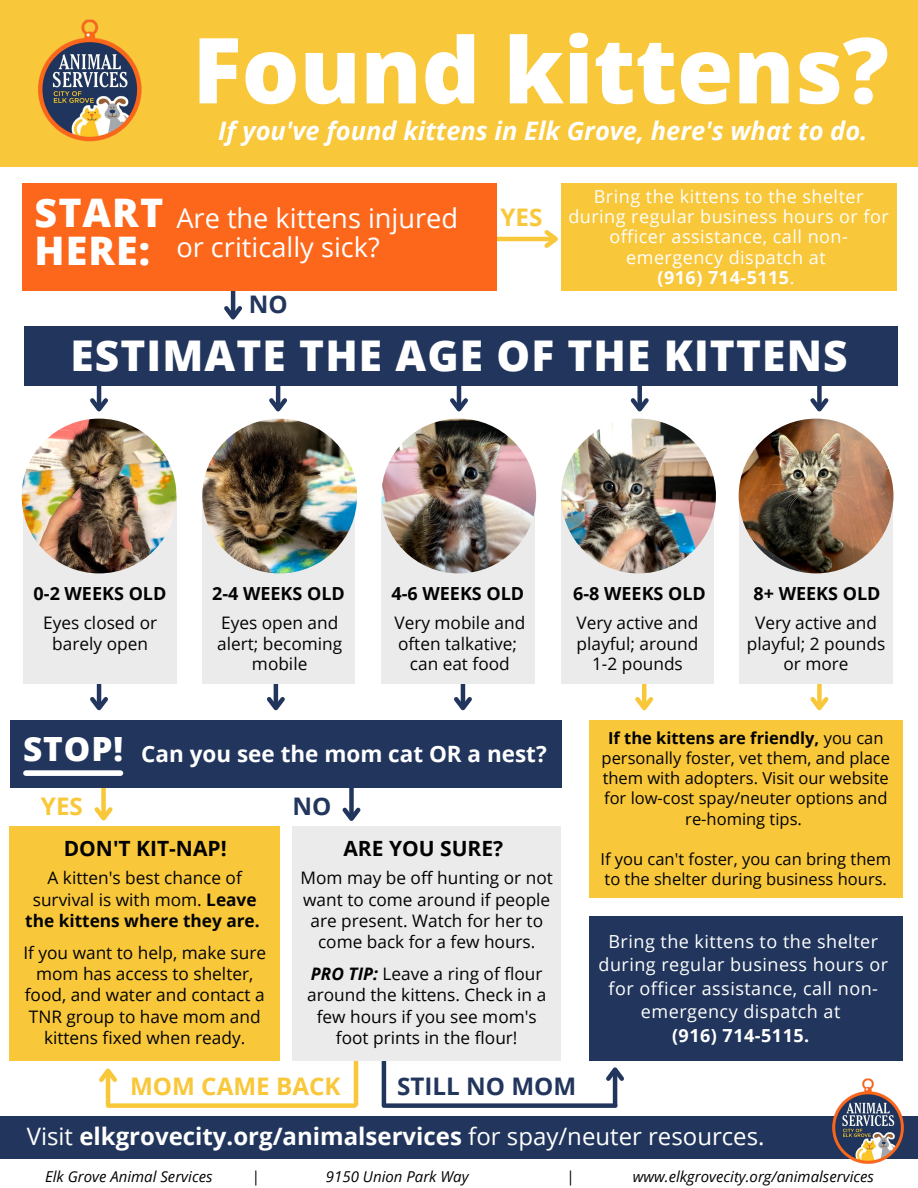
<style>
.page{position:relative;width:918px;height:1188px;background:#fff}
.page>*{position:absolute;margin:0;border:0;box-sizing:border-box;transform-origin:0 0}
.t1{font:800 91.2px "Open Sans";color:#fff}
.t2{font:800 42.3px "Open Sans";letter-spacing:.03em;color:#fff}
.t3{font:800 39.3px/38.2px "Open Sans";letter-spacing:.03em;color:#fff}
.t4{font:27.15px/29.2px "Open Sans";color:#fff}
.t5{font:italic 700 25.5px "Open Sans";color:#fff}
.t6{font:700 24.15px "Open Sans";color:#f8c73a}
.t7{font:700 24.15px "Open Sans";color:#22365d}
.t8{font:700 24px "Open Sans";color:#fff}
.t9{font:700 22.5px "Open Sans";color:#fff}
.t10{font:700 21px "Open Sans";color:#020203}
.t11{font:18px/20.2px "Open Sans";letter-spacing:.025em;color:#fff;text-align:center}
.t12{font:700 18px "Open Sans";color:#020203}
.t13{font:700 18px "Open Sans";letter-spacing:.03em;color:#fff}
.t14{font:17.25px/21.1px "Open Sans";color:#020203;text-align:center}
.t15{font:16.5px/20.2px "Open Sans";color:#020203;text-align:center}
.t16{font:italic 15px "Open Sans";color:#020203}
.s1{font-weight:700}
.s2{font-weight:800;font-size:33.3px}
.s3{font-weight:700;font-style:italic}
.s4{font-weight:400}
</style>
<div class="page">
<div style="left:0;top:0;width:918px;height:167px;background:#f8c73a"></div>
<div style="left:561px;top:183px;width:335px;height:107px;background:#f8c73a"></div>
<hr style="left:445px;top:237px;width:110px;height:4px;background:#f8c73a">
<svg style="left:540px;top:230px;width:18px;height:18px"></svg>
<hr style="left:231px;top:263px;width:4px;height:53px;background:#22365d">
<svg style="left:224px;top:302px;width:18px;height:18px"></svg>
<div style="left:22px;top:183px;width:474px;height:107px;background:#fc671b"></div>
<hr style="left:97px;top:361px;width:4px;height:47px;background:#22365d">
<svg style="left:90px;top:394px;width:18px;height:18px"></svg>
<hr style="left:276px;top:361px;width:4px;height:47px;background:#22365d">
<svg style="left:269px;top:394px;width:18px;height:18px"></svg>
<hr style="left:457px;top:361px;width:4px;height:47px;background:#22365d">
<svg style="left:450px;top:394px;width:18px;height:18px"></svg>
<div style="left:637px;top:361px;width:5px;height:47px;background:#22365d"></div>
<svg style="left:630px;top:394px;width:19px;height:18px"></svg>
<div style="left:817px;top:361px;width:5px;height:47px;background:#22365d"></div>
<svg style="left:810px;top:394px;width:19px;height:18px"></svg>
<div style="left:24px;top:326px;width:874px;height:59px;background:#22365d"></div>
<hr style="left:97px;top:660px;width:4px;height:47px;background:#22365d">
<svg style="left:90px;top:693px;width:18px;height:18px"></svg>
<div style="left:24px;top:496px;width:152px;height:188px;background:#eaebea"></div>
<img style="left:22px;top:419px;width:154px;height:154px;border-radius:50%">
<hr style="left:274px;top:660px;width:4px;height:47px;background:#22365d">
<svg style="left:267px;top:693px;width:18px;height:18px"></svg>
<div style="left:202px;top:496px;width:153px;height:188px;background:#eaebea"></div>
<img style="left:202px;top:419px;width:155px;height:154px;border-radius:50%">
<hr style="left:461px;top:660px;width:4px;height:47px;background:#22365d">
<svg style="left:454px;top:693px;width:18px;height:18px"></svg>
<div style="left:382px;top:496px;width:152px;height:188px;background:#eaebea"></div>
<img style="left:381px;top:419px;width:155px;height:154px;border-radius:50%">
<hr style="left:642px;top:660px;width:4px;height:47px;background:#f8c73a">
<svg style="left:635px;top:693px;width:19px;height:18px"></svg>
<div style="left:561px;top:496px;width:153px;height:188px;background:#eaebea"></div>
<img style="left:561px;top:419px;width:155px;height:154px;border-radius:50%">
<div style="left:817px;top:660px;width:5px;height:47px;background:#f8c73a"></div>
<svg style="left:810px;top:693px;width:19px;height:18px"></svg>
<div style="left:740px;top:496px;width:152px;height:188px;background:#eaebea"></div>
<img style="left:739px;top:419px;width:154px;height:154px;border-radius:50%">
<div style="left:101px;top:770px;width:5px;height:47px;background:#f8c73a"></div>
<svg style="left:94px;top:803px;width:19px;height:18px"></svg>
<div style="left:349px;top:770px;width:5px;height:48px;background:#22365d"></div>
<svg style="left:342px;top:804px;width:19px;height:17px"></svg>
<div style="left:10px;top:720px;width:551px;height:67px;background:#22365d"></div>
<div style="left:26px;top:770px;width:94px;height:6px;background:#fff"></div>
<div style="left:10px;top:826px;width:270px;height:234px;background:#f8c73a"></div>
<hr style="left:354px;top:998px;width:4px;height:106px;background:#f8c73a">
<hr style="left:382px;top:999px;width:4px;height:107px;background:#22365d">
<div style="left:292px;top:826px;width:268px;height:234px;background:#eaebea"></div>
<div style="left:589px;top:917px;width:314px;height:143px;background:#22365d"></div>
<div style="left:589px;top:720px;width:314px;height:178px;background:#f8c73a"></div>
<hr style="left:106px;top:1072px;width:4px;height:32px;background:#f8c73a">
<svg style="left:99px;top:1068px;width:18px;height:18px"></svg>
<div style="left:108px;top:1103px;width:246px;height:5px;background:#f8c73a"></div>
<hr style="left:613px;top:1071px;width:4px;height:33px;background:#22365d">
<svg style="left:606px;top:1067px;width:18px;height:18px"></svg>
<div style="left:386px;top:1103px;width:229px;height:5px;background:#22365d"></div>
<div style="left:0;top:1116px;width:918px;height:43px;background:#22365d"></div>
<img style="left:38px;top:19px;width:104px;height:123px">
<img style="left:832px;top:1078px;width:72px;height:86px">
<h1 class="t1" style="left:192px;top:6px;width:698px">Found kittens?</h1>
<h3 class="t5" style="left:218px;top:112px;width:651px">If you've found kittens in Elk Grove, here's what to do.</h3>
<h3 class="t3" style="left:35px;top:192px;width:130px">START<br>HERE:</h3>
<h3 class="t4" style="left:176px;top:203px;width:283px">Are the kittens injured or critically sick?</h3>
<h3 class="t7" style="left:249px;top:288px;width:40px">NO</h3>
<h3 class="t6" style="left:500px;top:200px;width:43px">YES</h3>
<p class="t11" style="left:568px;top:186px;width:322px">Bring the kittens to the shelter during regular business hours or for officer assistance, call non&shy;emergency dispatch at<br><span class="s1">(916) 714-5115</span>.</p>
<h2 class="t2" style="left:70px;top:326px;width:779px">ESTIMATE THE AGE OF THE KITTENS</h2>
<p class="t12" style="left:34px;top:581px;width:134px">0-2 WEEKS OLD</p>
<p class="t12" style="left:212px;top:581px;width:134px">2-4 WEEKS OLD</p>
<p class="t12" style="left:392px;top:581px;width:134px">4-6 WEEKS OLD</p>
<p class="t12" style="left:573px;top:581px;width:134px">6-8 WEEKS OLD</p>
<p class="t12" style="left:754px;top:581px;width:129px">8+ WEEKS OLD</p>
<p class="t14" style="left:43px;top:612px;width:116px;line-height:20.2px">Eyes closed or barely open</p>
<p class="t14" style="left:217px;top:612px;width:127px;line-height:20.2px">Eyes open and alert; becoming mobile</p>
<p class="t14" style="left:394px;top:612px;width:132px;line-height:20.2px">Very mobile and often talkative; can eat food</p>
<p class="t14" style="left:577px;top:612px;width:123px;line-height:20.2px">Very active and playful; around<br>1-2 pounds</p>
<p class="t14" style="left:747px;top:612px;width:140px;line-height:20.2px">Very active and playful; 2 pounds or more</p>
<h3 class="t9" style="left:23px;top:738px;width:525px"><span class="s2">STOP!</span> Can you see the mom cat OR a nest?</h3>
<h3 class="t6" style="left:41px;top:789px;width:43px">YES</h3>
<h3 class="t7" style="left:292px;top:789px;width:40px">NO</h3>
<p class="t10" style="left:64px;top:833px;width:165px">DON'T KIT-NAP!</p>
<p class="t10" style="left:343px;top:833px;width:161px">ARE YOU SURE?</p>
<p class="t14" style="left:25px;top:867px;width:236px">A kitten's best chance of survival is with mom. <span class="s1">Leave the kittens where they are.</span></p>
<p class="t14" style="left:23px;top:942px;width:244px">If you want to help, make sure mom has access to shelter, food, and water and contact a<br>TNR group to have mom and kittens fixed when ready.</p>
<p class="t14" style="left:301px;top:867px;width:254px">Mom may be off hunting or not want to come around if people are present. Watch for her to come back for a few hours.</p>
<p class="t14" style="left:307px;top:963px;width:241px"><span class="s3">PRO TIP:</span> Leave a ring of flour around the kittens. Check in a few hours if you see mom's foot prints in the flour!</p>
<h3 class="t6" style="left:130px;top:1069px;width:212px">MOM CAME BACK</h3>
<h3 class="t7" style="left:397px;top:1069px;width:181px">STILL NO MOM</h3>
<p class="t15" style="left:602px;top:727px;width:290px"><span class="s1">If the kittens are friendly,</span> you can personally foster, vet them, and place them with adopters. Visit our website for low-cost spay/neuter options and re-homing tips.</p>
<p class="t15" style="left:600px;top:849px;width:292px;text-align:left">If you can't foster, you can bring them to the shelter during business hours.</p>
<p class="t11" style="left:599px;top:929px;width:291px;line-height:23.7px">Bring the kittens to the shelter during regular business hours or for officer assistance, call non&shy;emergency dispatch at</p>
<p class="t13" style="left:672px;top:1023px;width:139px">(916) 714-5115.</p>
<h3 class="t8" style="left:27px;top:1119px;width:739px"><span class="s4">Visit</span> elkgrovecity.org/animalservices <span class="s4">for spay/neuter resources.</span></h3>
<p class="t16" style="left:45px;top:1166px;width:169px">Elk Grove Animal Services</p>
<p class="t16" style="left:252px;top:1166px;width:10px">|</p>
<p class="t16" style="left:326px;top:1166px;width:144px">9150 Union Park Way</p>
<p class="t16" style="left:566px;top:1166px;width:10px">|</p>
<p class="t16" style="left:633px;top:1166px;width:243px">www.elkgrovecity.org/animalservices</p>
</div>
